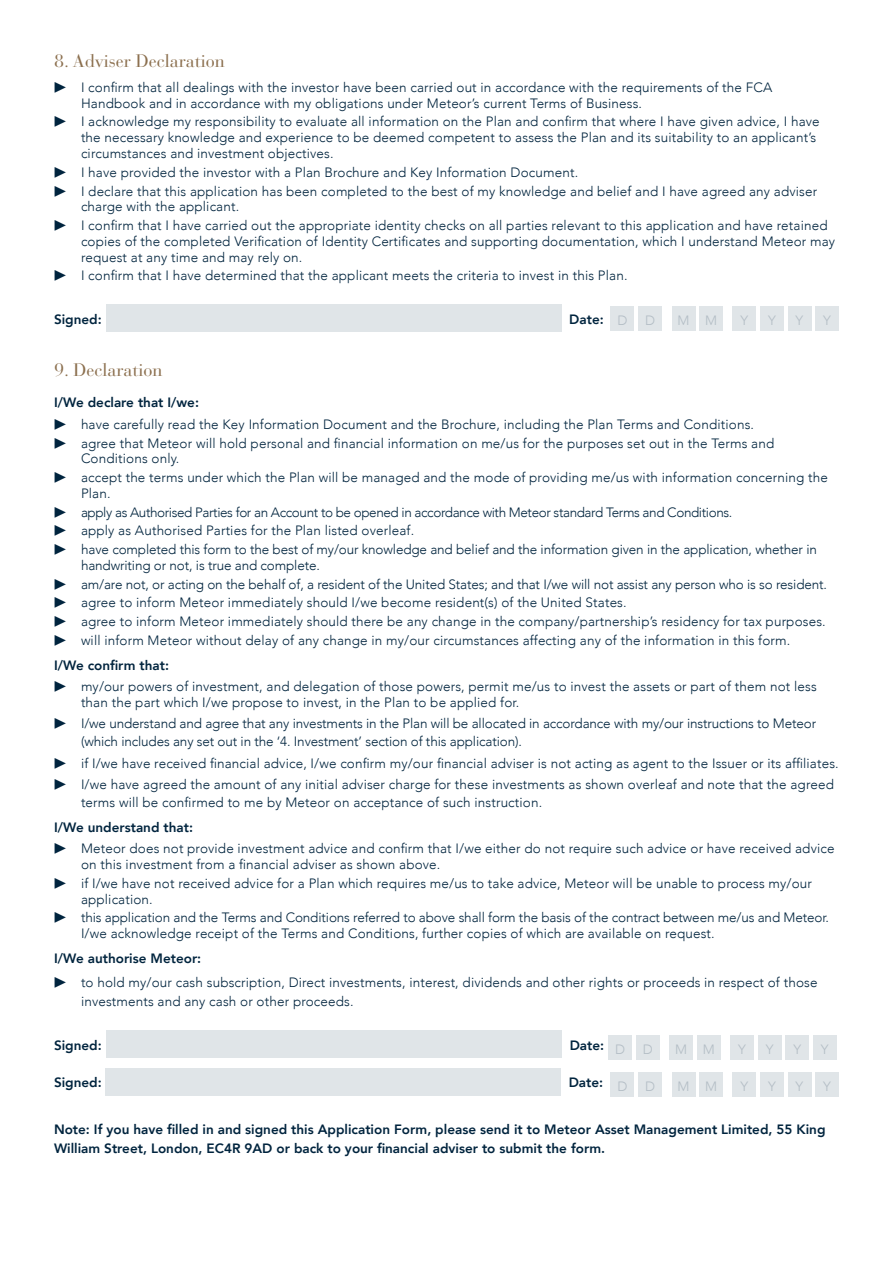
<style>
.page{position:relative;width:893px;height:1263px;background:#fff}
.page>*{position:absolute;margin:0;border:0;box-sizing:border-box;transform-origin:0 0}
.Sub-heading{font:18px "Bauer Bodoni Std";color:#8b6f4e}
.t1{font:300 13.5px/15.8px "Avenir";letter-spacing:.01em;color:#00243e}
.t2{font:300 13.5px/15.8px "Avenir";letter-spacing:-.01em;color:#00243e}
.Body_Text{font:800 13.5px/18.8px "Avenir";color:#00243e}
.t3{font:300 13.5px "Avenir";letter-spacing:-.03em;color:#00243e}
.Body_Text-2{font:300 13.5px "Avenir";color:#b3bdc5}
.s1{font-family:"Source Sans Pro";font-weight:400}
</style>
<div class="page">
<div style="left:106px;top:305px;width:456px;height:27px;background:#e0e5e8"></div>
<div style="left:610px;top:306px;width:24px;height:25px;background:#e0e5e8"></div>
<div style="left:638px;top:306px;width:24px;height:25px;background:#e0e5e8"></div>
<div style="left:672px;top:306px;width:23px;height:25px;background:#e0e5e8"></div>
<div style="left:699px;top:306px;width:24px;height:25px;background:#e0e5e8"></div>
<div style="left:732px;top:306px;width:24px;height:25px;background:#e0e5e8"></div>
<div style="left:760px;top:306px;width:24px;height:25px;background:#e0e5e8"></div>
<div style="left:788px;top:306px;width:23px;height:25px;background:#e0e5e8"></div>
<div style="left:815px;top:306px;width:24px;height:25px;background:#e0e5e8"></div>
<div style="left:106px;top:1031px;width:456px;height:27px;background:#e0e5e8"></div>
<div style="left:608px;top:1035px;width:24px;height:25px;background:#e0e5e8"></div>
<div style="left:636px;top:1035px;width:24px;height:25px;background:#e0e5e8"></div>
<div style="left:669px;top:1035px;width:24px;height:25px;background:#e0e5e8"></div>
<div style="left:697px;top:1035px;width:24px;height:25px;background:#e0e5e8"></div>
<div style="left:730px;top:1035px;width:24px;height:25px;background:#e0e5e8"></div>
<div style="left:758px;top:1035px;width:23px;height:25px;background:#e0e5e8"></div>
<div style="left:785px;top:1035px;width:24px;height:25px;background:#e0e5e8"></div>
<div style="left:813px;top:1035px;width:24px;height:25px;background:#e0e5e8"></div>
<div style="left:105px;top:1068px;width:456px;height:27px;background:#e0e5e8"></div>
<div style="left:610px;top:1072px;width:24px;height:25px;background:#e0e5e8"></div>
<div style="left:638px;top:1072px;width:24px;height:25px;background:#e0e5e8"></div>
<div style="left:672px;top:1072px;width:23px;height:25px;background:#e0e5e8"></div>
<div style="left:699px;top:1072px;width:24px;height:25px;background:#e0e5e8"></div>
<div style="left:732px;top:1072px;width:24px;height:25px;background:#e0e5e8"></div>
<div style="left:760px;top:1072px;width:24px;height:25px;background:#e0e5e8"></div>
<div style="left:788px;top:1072px;width:23px;height:25px;background:#e0e5e8"></div>
<div style="left:815px;top:1072px;width:24px;height:25px;background:#e0e5e8"></div>
<p class="Sub-heading" style="left:54px;top:50px;width:172px">8. Adviser Declaration</p>
<p class="t1" style="left:81px;top:79px;width:693px;text-indent:-27px"><span class="s1">▶</span> I confirm that all dealings with the investor have been carried out in accordance with the requirements of the FCA<br>Handbook and in accordance with my obligations under Meteor’s current Terms of Business.</p>
<p class="t1" style="left:81px;top:114px;width:740px;text-indent:-27px"><span class="s1">▶</span> I acknowledge my responsibility to evaluate all information on the Plan and confirm that where I have given advice, I have the necessary knowledge and experience to be deemed competent to assess the Plan and its suitability to an applicant’s circumstances and investment objectives.</p>
<p class="t1" style="left:54px;top:164px;width:526px"><span class="s1">▶</span> I have provided the investor with a Plan Brochure and Key Information Document.</p>
<p class="t1" style="left:81px;top:183px;width:738px;text-indent:-27px"><span class="s1">▶</span> I declare that this application has been completed to the best of my knowledge and belief and I have agreed any adviser charge with the applicant.</p>
<p class="t1" style="left:81px;top:217px;width:756px;text-indent:-27px"><span class="s1">▶</span> I confirm that I have carried out the appropriate identity checks on all parties relevant to this application and have retained copies of the completed Verification of Identity Certificates and supporting documentation, which I understand Meteor may request at any time and may rely on.</p>
<p class="t1" style="left:54px;top:268px;width:575px"><span class="s1">▶</span> I confirm that I have determined that the applicant meets the criteria to invest in this Plan.</p>
<p class="Body_Text" style="left:54px;top:310px;width:49px">Signed:</p>
<p class="Body_Text" style="left:569px;top:310px;width:36px">Date:</p>
<p class="Body_Text-2" style="left:617px;top:312px;width:12px">D</p>
<p class="Body_Text-2" style="left:645px;top:312px;width:12px">D</p>
<p class="Body_Text-2" style="left:677px;top:312px;width:14px">M</p>
<p class="Body_Text-2" style="left:705px;top:312px;width:14px">M</p>
<p class="Body_Text-2" style="left:740px;top:312px;width:9px">Y</p>
<p class="Body_Text-2" style="left:768px;top:312px;width:9px">Y</p>
<p class="Body_Text-2" style="left:796px;top:312px;width:9px">Y</p>
<p class="Body_Text-2" style="left:823px;top:312px;width:9px">Y</p>
<p class="Sub-heading" style="left:54px;top:359px;width:110px">9. Declaration</p>
<p class="Body_Text" style="left:54px;top:393px;width:147px">I/We declare that I/we:</p>
<p class="t1" style="left:54px;top:416px;width:702px"><span class="s1">▶</span> have carefully read the Key Information Document and the Brochure, including the Plan Terms and Conditions.</p>
<p class="t1" style="left:81px;top:435px;width:695px;text-indent:-27px"><span class="s1">▶</span> agree that Meteor will hold personal and financial information on me/us for the purposes set out in the Terms and<br>Conditions only.</p>
<p class="t1" style="left:81px;top:469px;width:748px;text-indent:-27px"><span class="s1">▶</span> accept the terms under which the Plan will be managed and the mode of providing me/us with information concerning the<br>Plan.</p>
<p class="t3" style="left:54px;top:504px;width:680px"><span class="s1">▶</span> apply as Authorised Parties for an Account to be opened in accordance with Meteor standard Terms and Conditions.</p>
<p class="t1" style="left:54px;top:523px;width:362px"><span class="s1">▶</span> apply as Authorised Parties for the Plan listed overleaf.</p>
<p class="t2" style="left:81px;top:541px;width:737px;text-indent:-27px"><span class="s1">▶</span> have completed this form to the best of my/our knowledge and belief and the information given in the application, whether in handwriting or not, is true and complete.</p>
<p class="t2" style="left:54px;top:576px;width:775px"><span class="s1">▶</span> am/are not, or acting on the behalf of, a resident of the United States; and that I/we will not assist any person who is so resident.</p>
<p class="t1" style="left:54px;top:595px;width:574px"><span class="s1">▶</span> agree to inform Meteor immediately should I/we become resident(s) of the United States.</p>
<p class="t1" style="left:54px;top:613px;width:773px"><span class="s1">▶</span> agree to inform Meteor immediately should there be any change in the company/partnership’s residency for tax purposes.</p>
<p class="t1" style="left:54px;top:632px;width:738px"><span class="s1">▶</span> will inform Meteor without delay of any change in my/our circumstances affecting any of the information in this form.</p>
<p class="Body_Text" style="left:54px;top:655px;width:116px">I/We confirm that:</p>
<p class="t1" style="left:81px;top:679px;width:737px;text-indent:-27px"><span class="s1">▶</span> my/our powers of investment, and delegation of those powers, permit me/us to invest the assets or part of them not less than the part which I/we propose to invest, in the Plan to be applied for.</p>
<p class="t2" style="left:81px;top:714px;width:737px;line-height:18px;text-indent:-27px"><span class="s1">▶</span> I/we understand and agree that any investments in the Plan will be allocated in accordance with my/our instructions to Meteor (which includes any set out in the ‘4. Investment’ section of this application).</p>
<p class="t1" style="left:54px;top:755px;width:786px"><span class="s1">▶</span> if I/we have received financial advice, I/we confirm my/our financial adviser is not acting as agent to the Issuer or its affiliates.</p>
<p class="t1" style="left:81px;top:775px;width:754px;line-height:18px;text-indent:-27px"><span class="s1">▶</span> I/we have agreed the amount of any initial adviser charge for these investments as shown overleaf and note that the agreed terms will be confirmed to me by Meteor on acceptance of such instruction.</p>
<p class="Body_Text" style="left:54px;top:817px;width:141px">I/We understand that:</p>
<p class="t1" style="left:81px;top:841px;width:755px;text-indent:-27px"><span class="s1">▶</span> Meteor does not provide investment advice and confirm that I/we either do not require such advice or have received advice on this investment from a financial adviser as shown above.</p>
<p class="t1" style="left:81px;top:875px;width:732px;text-indent:-27px"><span class="s1">▶</span> if I/we have not received advice for a Plan which requires me/us to take advice, Meteor will be unable to process my/our application.</p>
<p class="t2" style="left:81px;top:910px;width:749px;text-indent:-27px"><span class="s1">▶</span> this application and the Terms and Conditions referred to above shall form the basis of the contract between me/us and Meteor.<br>I/we acknowledge receipt of the Terms and Conditions, further copies of which are available on request.</p>
<p class="Body_Text" style="left:54px;top:949px;width:149px">I/We authorise Meteor:</p>
<p class="t1" style="left:81px;top:972px;width:738px;line-height:19.5px;text-indent:-27px"><span class="s1">▶</span> to hold my/our cash subscription, Direct investments, interest, dividends and other rights or proceeds in respect of those investments and any cash or other proceeds.</p>
<p class="Body_Text" style="left:54px;top:1036px;width:49px">Signed:</p>
<p class="Body_Text" style="left:570px;top:1036px;width:36px">Date:</p>
<p class="Body_Text-2" style="left:615px;top:1041px;width:12px">D</p>
<p class="Body_Text-2" style="left:643px;top:1041px;width:12px">D</p>
<p class="Body_Text-2" style="left:675px;top:1041px;width:14px">M</p>
<p class="Body_Text-2" style="left:703px;top:1041px;width:14px">M</p>
<p class="Body_Text-2" style="left:738px;top:1041px;width:9px">Y</p>
<p class="Body_Text-2" style="left:766px;top:1041px;width:9px">Y</p>
<p class="Body_Text-2" style="left:793px;top:1041px;width:9px">Y</p>
<p class="Body_Text-2" style="left:821px;top:1041px;width:9px">Y</p>
<p class="Body_Text" style="left:54px;top:1073px;width:49px">Signed:</p>
<p class="Body_Text" style="left:569px;top:1073px;width:36px">Date:</p>
<p class="Body_Text-2" style="left:617px;top:1078px;width:12px">D</p>
<p class="Body_Text-2" style="left:645px;top:1078px;width:12px">D</p>
<p class="Body_Text-2" style="left:677px;top:1078px;width:14px">M</p>
<p class="Body_Text-2" style="left:705px;top:1078px;width:14px">M</p>
<p class="Body_Text-2" style="left:740px;top:1078px;width:9px">Y</p>
<p class="Body_Text-2" style="left:768px;top:1078px;width:9px">Y</p>
<p class="Body_Text-2" style="left:796px;top:1078px;width:9px">Y</p>
<p class="Body_Text-2" style="left:823px;top:1078px;width:9px">Y</p>
<p class="Body_Text" style="left:54px;top:1120px;width:773px">Note: If you have filled in and signed this Application Form, please send it to Meteor Asset Management Limited, 55 King<br>William Street, London, EC4R 9AD or back to your financial adviser to submit the form.</p>
</div>
